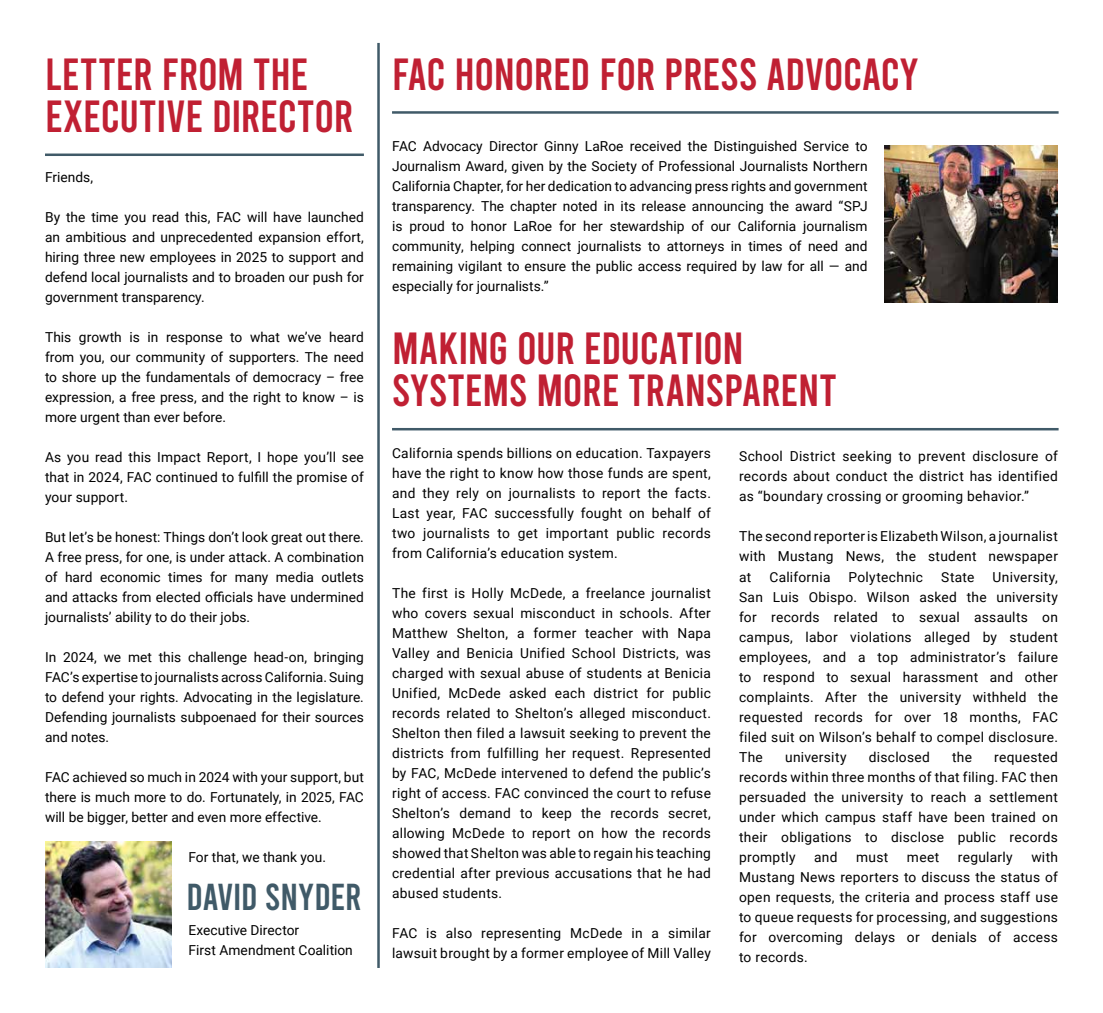
<style>
.page{position:relative;width:1103px;height:1013px;background:#fff}
.page>*{position:absolute;margin:0;border:0;box-sizing:border-box;transform-origin:0 0}
.t1{font:45px/41.9px "Bebas";color:#c02033}
.t2{font:37.5px "Bebas";letter-spacing:-.005em;color:#405a68}
.t3{font:13.75px/20px "Roboto";letter-spacing:.015em;color:#000;text-align:justify}
</style>
<div class="page">
<hr style="left:45px;top:153px;width:319px;height:3px;background:#405a68">
<img style="left:45px;top:841px;width:126px;height:127px">
<hr style="left:392px;top:428px;width:666px;height:2px;background:#405a68">
<hr style="left:377px;top:43px;width:3px;height:924px;background:#405a68">
<hr style="left:392px;top:111px;width:666px;height:3px;background:#405a68">
<img style="left:884px;top:146px;width:174px;height:157px">
<h1 class="t1" style="left:45px;top:53px;width:310px">LETTER FROM THE<br>EXECUTIVE DIRECTOR</h1>
<p class="t3" style="left:45px;top:166px;width:50px">Friends,</p>
<p class="t3" style="left:45px;top:206px;width:320px">By the time you read this, FAC will have launched an ambitious and unprecedented expansion effort, hiring three new employees in 2025 to support and defend local journalists and to broaden our push for government transparency.</p>
<p class="t3" style="left:45px;top:326px;width:320px">This growth is in response to what we’ve heard from you, our community of supporters. The need to shore up the fundamentals of democracy – free expression, a free press, and the right to know – is more urgent than ever before.</p>
<p class="t3" style="left:45px;top:446px;width:320px">As you read this Impact Report, I hope you’ll see that in 2024, FAC continued to fulfill the promise of your support.</p>
<p class="t3" style="left:45px;top:526px;width:320px">But let’s be honest: Things don’t look great out there.<br>A free press, for one, is under attack. A combination of hard economic times for many media outlets and attacks from elected officials have undermined journalists’ ability to do their jobs.</p>
<p class="t3" style="left:45px;top:646px;width:320px">In 2024, we met this challenge head-on, bringing FAC’s expertise to journalists across California. Suing to defend your rights. Advocating in the legislature.<br>Defending journalists subpoenaed for their sources and notes.</p>
<p class="t3" style="left:45px;top:766px;width:320px">FAC achieved so much in 2024 with your support, but there is much more to do. Fortunately, in 2025, FAC will be bigger, better and even more effective.</p>
<p class="t3" style="left:188px;top:846px;width:139px">For that, we thank you.</p>
<h2 class="t2" style="left:186px;top:877px;width:176px">DAVID SNYDER</h2>
<p class="t3" style="left:188px;top:919px;width:166px">Executive Director<br>First Amendment Coalition</p>
<h1 class="t1" style="left:392px;top:53px;width:142px">FAC HONORED</h1>
<h1 class="t1" style="left:599px;top:53px;width:187px">FOR PRESS ADVOCACY</h1>
<p class="t3" style="left:392px;top:135px;width:477px">FAC Advocacy Director Ginny LaRoe received the Distinguished Service to Journalism Award, given by the Society of Professional Journalists Northern California Chapter, for her dedication to advancing press rights and government transparency. The chapter noted in its release announcing the award “SPJ is proud to honor LaRoe for her stewardship of our California journalism community, helping connect journalists to attorneys in times of need and remaining vigilant to ensure the public access required by law for all — and especially for journalists.”</p>
<h1 class="t1" style="left:392px;top:328px;width:265px">MAKING OUR EDUCATIO</h1>
<h1 class="t1" style="left:722px;top:328px;width:23px">N</h1>
<h1 class="t1" style="left:392px;top:370px;width:166px">SYSTEM S MORE</h1>
<h1 class="t1" style="left:628px;top:370px;width:115px">TRANSPARE</h1>
<h1 class="t1" style="left:798px;top:370px;width:38px">NT</h1>
<p class="t3" style="left:392px;top:442px;width:320px">California spends billions on education. Taxpayers have the right to know how those funds are spent, and they rely on journalists to report the facts.<br>Last year, FAC successfully fought on behalf of two journalists to get important public records from California’s education system.</p>
<p class="t3" style="left:392px;top:582px;width:320px">The first is Holly McDede, a freelance journalist who covers sexual misconduct in schools. After Matthew Shelton, a former teacher with Napa Valley and Benicia Unified School Districts, was charged with sexual abuse of students at Benicia Unified, McDede asked each district for public records related to Shelton’s alleged misconduct.<br>Shelton then filed a lawsuit seeking to prevent the districts from fulfilling her request. Represented by FAC, McDede intervened to defend the public’s right of access. FAC convinced the court to refuse Shelton’s demand to keep the records secret, allowing McDede to report on how the records showed that Shelton was able to regain his teaching credential after previous accusations that he had abused students.</p>
<p class="t3" style="left:392px;top:923px;width:320px">FAC is also representing McDede in a similar lawsuit brought by a former employee of Mill Valley</p>
<p class="t3" style="left:739px;top:446px;width:320px">School District seeking to prevent disclosure of records about conduct the district has identified as “boundary crossing or grooming behavior.”</p>
<p class="t3" style="left:739px;top:526px;width:320px">The second reporter is Elizabeth Wilson, a journalist with Mustang News, the student newspaper at</p>
<p class="t3" style="left:769px;top:566px;width:63px">California</p>
<p class="t3" style="left:848px;top:566px;width:76px">Polytechnic</p>
<p class="t3" style="left:941px;top:566px;width:35px">State</p>
<p class="t3" style="left:739px;top:566px;width:320px;text-indent:253px">University, San Luis Obispo. Wilson asked the university for records related to sexual assaults on campus, labor violations alleged by student employees, and a top administrator’s failure to respond to sexual harassment and other complaints. After the university withheld the requested records for over 18 months, FAC filed suit on Wilson’s behalf to compel disclosure.<br>The</p>
<p class="t3" style="left:739px;top:746px;width:320px;text-indent:255px">requested records within three months of that filing. FAC then persuaded the university to reach a settlement under which campus staff have been trained on their obligations to disclose public records promptly</p>
<p class="t3" style="left:785px;top:746px;width:63px">university</p>
<p class="t3" style="left:868px;top:746px;width:63px">disclosed</p>
<p class="t3" style="left:952px;top:746px;width:21px">the</p>
<p class="t3" style="left:739px;top:846px;width:320px;text-indent:292px">with Mustang News reporters to discuss the status of open requests, the criteria and process staff use to queue requests for processing, and suggestions for overcoming delays or denials of access to records.</p>
<p class="t3" style="left:814px;top:846px;width:25px">and</p>
<p class="t3" style="left:856px;top:846px;width:34px">must</p>
<p class="t3" style="left:907px;top:846px;width:34px">meet</p>
<p class="t3" style="left:957px;top:846px;width:56px">regularly</p>
</div>
